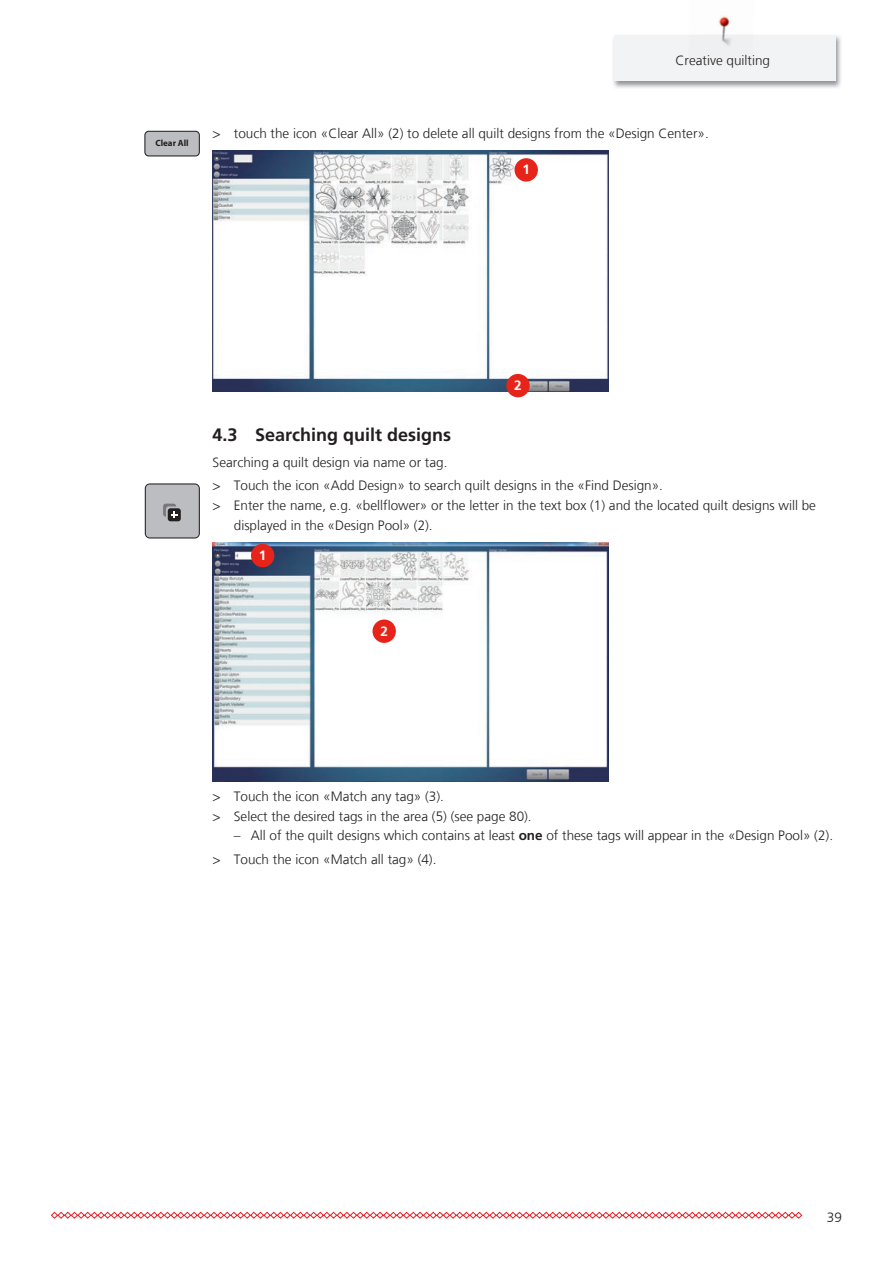
<style>
.page{position:relative;width:893px;height:1263px;background:#fff}
.page>*{position:absolute;margin:0;border:0;box-sizing:border-box;transform-origin:0 0}
.t1{font:700 18px "Frutiger LT Com";color:#231f20}
.t2{font:300 13.5px/23.9px "Frutiger LT Com";color:#231f20}
.t3{font:700 13.5px "Frutiger";color:#fff}
.t4{font:700 9px "Myriad Pro";color:#231f20}
.s1{font-weight:700}
</style>
<div class="page">
<img style="left:613px;top:35px;width:228px;height:53px">
<div style="left:614px;top:35px;width:222px;height:46px;background:#f2f3f4"></div>
<img style="left:718px;top:16px;width:13px;height:30px">
<svg style="left:51px;top:1212px;width:751px;height:6px"></svg>
<img style="left:213px;top:150px;width:395px;height:242px">
<div style="left:514px;top:158px;width:24px;height:24px;background:#e72419;border-radius:50%"></div>
<div style="left:506px;top:374px;width:24px;height:23px;background:#e72419;border-radius:50%"></div>
<img style="left:213px;top:542px;width:395px;height:239px">
<div style="left:251px;top:544px;width:23px;height:23px;background:#e72419;border-radius:50%"></div>
<div style="left:372px;top:619px;width:24px;height:24px;background:#e72419;border-radius:50%"></div>
<div style="left:145px;top:131px;width:54px;height:25px;background:#bcbdc0;border-radius:4px"></div>
<div style="left:144px;top:131px;width:56px;height:25px;border:1px solid #231f20;border-radius:4px"></div>
<svg style="left:145px;top:483px;width:55px;height:55px;background:#abacae"></svg>
<p class="t4" style="left:155px;top:137px;width:35px">Clear All</p>
<p class="t2" style="left:676px;top:48px;width:96px">Creative quilting</p>
<p class="t2" style="left:213px;top:121px;width:498px">&gt; touch the icon «Clear All» (2) to delete all quilt designs from the «Design Center».</p>
<p class="t3" style="left:522px;top:162px;width:9px">1</p>
<p class="t3" style="left:514px;top:377px;width:9px">2</p>
<h1 class="t1" style="left:213px;top:423px;width:240px">4.3 Searching quilt designs</h1>
<p class="t2" style="left:213px;top:450px;width:452px">Searching a quilt design via name or tag.<br>&gt; Touch the icon «Add Design» to search quilt designs in the «Find Design».</p>
<p class="t2" style="left:234px;top:495px;width:584px;line-height:19.6px;text-indent:-21px">&gt; Enter the name, e.g. «bellflower» or the letter in the text box (1) and the located quilt designs will be displayed in the «Design Pool» (2).</p>
<p class="t3" style="left:259px;top:547px;width:9px">1</p>
<p class="t3" style="left:380px;top:623px;width:9px">2</p>
<p class="t2" style="left:213px;top:786px;width:321px;line-height:19.6px">&gt; Touch the icon «Match any tag» (3).<br>&gt; Select the desired tags in the area (5) (see page 80).</p>
<p class="t2" style="left:213px;top:823px;width:622px;text-indent:21px">– All of the quilt designs which contains at least <span class="s1">one</span> of these tags will appear in the «Design Pool» (2). &gt; Touch the icon «Match all tag» (4).</p>
<p class="t2" style="left:827px;top:1205px;width:17px">39</p>
</div>
